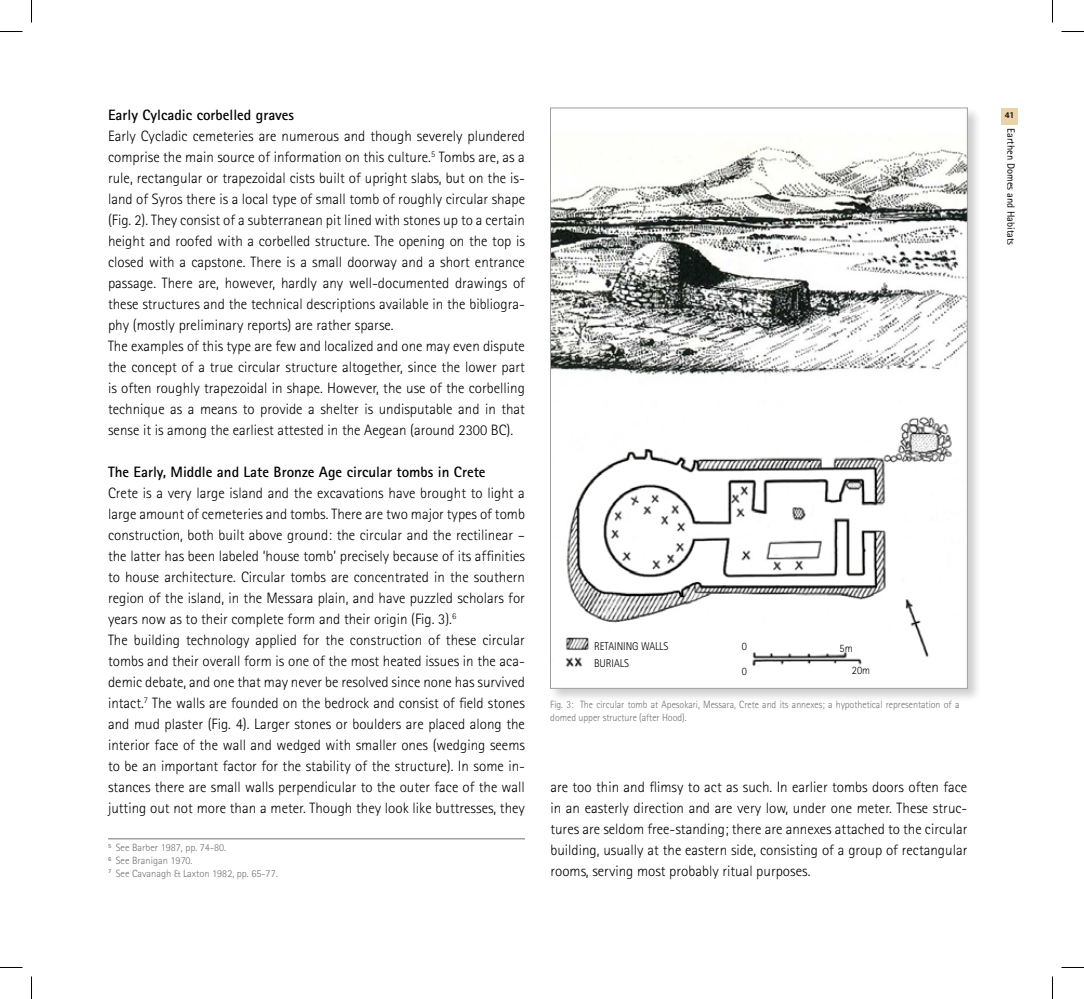
<style>
.page{position:relative;width:1084px;height:999px;background:#fff}
.page>*{position:absolute;margin:0;border:0;box-sizing:border-box;transform-origin:0 0}
.t1{font:300 15px/21px "Rotis Sans Serif";color:#000}
.t2{font:700 15px "Rotis Sans Serif";color:#000}
.t3{font:300 11.25px "Rotis Sans Serif";letter-spacing:-.005em;color:#000;scale:.95 1}
.t4{font:300 10.5px/12.6px "Rotis Sans Serif";letter-spacing:-.005em;color:#707172;scale:.95 1}
.t5{font:300 10.5px/12.6px "Rotis Sans Serif";letter-spacing:-.005em;color:#707172}
.t6{font:10.5px "Rotis Sans Serif";color:#000}
.t7{font:800 9px "Rotis Sans Serif";color:#000}
</style>
<div class="page">
<div style="left:1001px;top:108px;width:17px;height:17px;background:#ebd2a7"></div>
<div style="left:548px;top:106px;width:434px;height:597px;background:#000;opacity:.2"></div>
<img style="left:552px;top:113px;width:413px;height:573px">
<hr style="left:108px;top:838px;width:417px;height:1px;background:#707172">
<svg style="left:0;top:31px;width:22px;height:1px"></svg>
<svg style="left:1061px;top:31px;width:22px;height:1px"></svg>
<svg style="left:0;top:967px;width:22px;height:1px"></svg>
<svg style="left:1061px;top:967px;width:22px;height:1px"></svg>
<svg style="left:31px;top:0;width:1px;height:22px"></svg>
<svg style="left:31px;top:976px;width:1px;height:22px"></svg>
<svg style="left:1052px;top:0;width:1px;height:22px"></svg>
<svg style="left:1052px;top:976px;width:1px;height:22px"></svg>
<p class="t2" style="left:108px;top:105px;width:188px">Early Cylcadic corbelled graves</p>
<p class="t1" style="left:108px;top:125px;width:418px">Early Cycladic cemeteries are numerous and though severely plundered comprise the main source of information on this culture.<sup>5</sup> Tombs are, as a rule, rectangular or trapezoidal cists built of upright slabs, but on the is&shy;land of Syros there is a local type of small tomb of roughly circular shape (Fig. 2). They consist of a subterranean pit lined with stones up to a certain height and roofed with a corbelled structure. The opening on the top is closed with a capstone. There is a small doorway and a short entrance passage. There are, however, hardly any well-documented drawings of these structures and the technical descriptions available in the bibliogra&shy;phy (mostly preliminary reports) are rather sparse.<br>The examples of this type are few and localized and one may even dispute the concept of a true circular structure altogether, since the lower part is often roughly trapezoidal in shape. However, the use of the corbelling technique as a means to provide a shelter is undisputable and in that sense it is among the earliest attested in the Aegean (around 2300 BC).</p>
<p class="t2" style="left:108px;top:462px;width:379px">The Early, Middle and Late Bronze Age circular tombs in Crete</p>
<p class="t1" style="left:108px;top:482px;width:418px">Crete is a very large island and the excavations have brought to light a large amount of cemeteries and tombs. There are two major types of tomb construction, both built above ground: the circular and the rectilinear – the latter has been labeled ‘house tomb’ precisely because of its affinities to house architecture. Circular tombs are concentrated in the southern region of the island, in the Messara plain, and have puzzled scholars for years now as to their complete form and their origin (Fig. 3).<sup>6<br></sup>The building technology applied for the construction of these circular tombs and their overall form is one of the most heated issues in the aca&shy;demic debate, and one that may never be resolved since none has survived intact.<sup>7</sup> The walls are founded on the bedrock and consist of field stones and mud plaster (Fig. 4). Larger stones or boulders are placed along the interior face of the wall and wedged with smaller ones (wedging seems to be an important factor for the stability of the structure). In some in&shy;stances there are small walls perpendicular to the outer face of the wall jutting out not more than a meter. Though they look like buttresses, they</p>
<p class="t5" style="left:108px;top:841px;width:171px"><sup>5</sup> See Barber 1987, pp. 74-80.<br><sup>6</sup> See Branigan 1970.<br><sup>7</sup> See Cavanagh &amp; Laxton 1982, pp. 65-77.</p>
<p class="t3" style="left:594px;top:639px;width:80px">RETAINING WALLS</p>
<p class="t3" style="left:741px;top:639px;width:7px">0</p>
<p class="t3" style="left:839px;top:641px;width:15px">5m</p>
<p class="t3" style="left:741px;top:665px;width:7px">0</p>
<p class="t3" style="left:852px;top:663px;width:21px">20m</p>
<p class="t3" style="left:594px;top:656px;width:38px">BURIALS</p>
<p class="t4" style="left:550px;top:698px;width:432px">Fig. 3: The circular tomb at Apesokari, Messara, Crete and its annexes; a hypothetical representation of a domed upper structure (after Hood).</p>
<p class="t1" style="left:550px;top:776px;width:418px;text-align:justify">are too thin and flimsy to act as such. In earlier tombs doors often face in an easterly direction and are very low, under one meter. These struc&shy;tures are seldom free-standing; there are annexes attached to the circular building, usually at the eastern side, consisting of a group of rectangular rooms, serving most probably ritual purposes.</p>
<p class="t7" style="left:1004px;top:109px;width:11px">41</p>
<p class="t6" style="left:1017px;top:128px;width:119px;rotate:90deg">Earthen Domes and Habitats</p>
</div>
